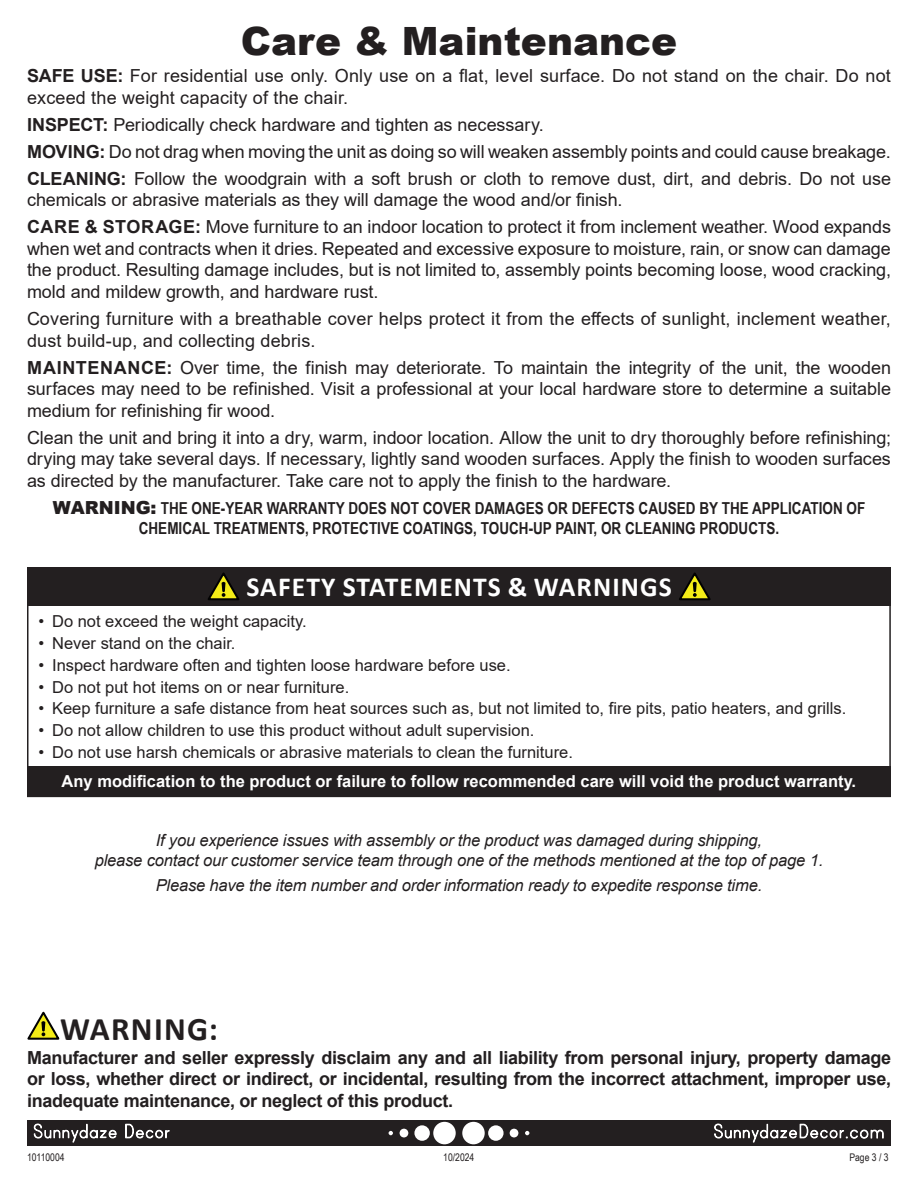
<style>
.page{position:relative;width:918px;height:1188px;background:#fff}
.page>*{position:absolute;margin:0;border:0;box-sizing:border-box;transform-origin:0 0}
.t1{font:900 39px "Arial";color:#231f20}
.t2{font:700 33px "Calibri";letter-spacing:.04em;color:#231f20}
.t3{font:700 27.6px "Calibri";letter-spacing:.04em;color:#fff}
.t4{font:18px/21.6px "Arial";letter-spacing:-.005em;color:#231f20}
.t5{font:700 18px/21.6px "Arial";letter-spacing:-.02em;color:#231f20;text-align:justify}
.t6{font:16.5px "Arial";color:#231f20}
.t7{font:italic 16.5px/19.8px "Arial";letter-spacing:-.01em;color:#231f20;text-align:center}
.t8{font:700 16.5px/19.8px "Arial Narrow";color:#231f20;text-align:center}
.t9{font:700 16.5px "Arial";color:#fff}
.t10{font:10.5px "Arial Narrow";color:#231f20}
.s1{font-weight:700}
.s2{font-family:"Arial";font-weight:900;font-size:18px}
</style>
<div class="page">
<div style="left:27px;top:1120px;width:864px;height:26px;background:#231f20"></div>
<div style="left:462px;top:1122px;width:23px;height:22px;background:#fff;border-radius:50%"></div>
<div style="left:488px;top:1125px;width:16px;height:16px;background:#fff;border-radius:50%"></div>
<div style="left:510px;top:1129px;width:8px;height:8px;background:#fff;border-radius:50%"></div>
<svg style="left:525px;top:1131px;width:4px;height:4px"></svg>
<div style="left:433px;top:1122px;width:23px;height:22px;background:#fff;border-radius:50%"></div>
<div style="left:414px;top:1125px;width:16px;height:16px;background:#fff;border-radius:50%"></div>
<div style="left:400px;top:1129px;width:8px;height:8px;background:#fff;border-radius:50%"></div>
<svg style="left:389px;top:1131px;width:4px;height:4px"></svg>
<svg style="left:34px;top:1123px;width:83px;height:20px"></svg>
<svg style="left:125px;top:1124px;width:45px;height:15px"></svg>
<svg style="left:714px;top:1123px;width:170px;height:20px"></svg>
<svg style="left:27px;top:1012px;width:32px;height:28px"></svg>
<div style="left:27px;top:766px;width:864px;height:31px;background:#231f20"></div>
<div style="left:27px;top:567px;width:864px;height:39px;background:#231f20"></div>
<svg style="left:208px;top:572px;width:31px;height:28px"></svg>
<svg style="left:679px;top:572px;width:32px;height:28px"></svg>
<p class="t1" style="left:241px;top:13px;width:438px">Care &amp; Maintenance</p>
<p class="t4" style="left:27px;top:65px;width:865px"><span class="s1">SAFE USE:</span> For residential use only. Only use on a flat, level surface. Do not stand on the chair. Do not exceed the weight capacity of the chair.</p>
<p class="t4" style="left:27px;top:113px;width:518px"><span class="s1">INSPECT:</span> Periodically check hardware and tighten as necessary.</p>
<p class="t4" style="left:27px;top:140px;width:865px"><span class="s1">MOVING:</span> Do not drag when moving the unit as doing so will weaken assembly points and could cause breakage.</p>
<p class="t4" style="left:27px;top:167px;width:866px"><span class="s1">CLEANING:</span> Follow the woodgrain with a soft brush or cloth to remove dust, dirt, and debris. Do not use chemicals or abrasive materials as they will damage the wood and/or finish.</p>
<p class="t4" style="left:27px;top:216px;width:866px;text-align:justify"><span class="s1">CARE &amp; STORAGE:</span> Move furniture to an indoor location to protect it from inclement weather. Wood expands when wet and contracts when it dries. Repeated and excessive exposure to moisture, rain, or snow can damage the product. Resulting damage includes, but is not limited to, assembly points becoming loose, wood cracking, mold and mildew growth, and hardware rust.</p>
<p class="t4" style="left:27px;top:308px;width:865px">Covering furniture with a breathable cover helps protect it from the effects of sunlight, inclement weather, dust build-up, and collecting debris.</p>
<p class="t4" style="left:27px;top:356px;width:866px;text-align:justify"><span class="s1">MAINTENANCE:</span> Over time, the finish may deteriorate. To maintain the integrity of the unit, the wooden surfaces may need to be refinished. Visit a professional at your local hardware store to determine a suitable medium for refinishing fir wood.</p>
<p class="t4" style="left:27px;top:426px;width:866px;text-align:justify">Clean the unit and bring it into a dry, warm, indoor location. Allow the unit to dry thoroughly before refinishing; drying may take several days. If necessary, lightly sand wooden surfaces. Apply the finish to wooden surfaces as directed by the manufacturer. Take care not to apply the finish to the hardware.</p>
<p class="t8" style="left:53px;top:497px;width:814px"><span class="s2">WARNING:</span> THE ONE-YEAR WARRANTY DOES NOT COVER DAMAGES OR DEFECTS CAUSED BY THE APPLICATION OF<br>CHEMICAL TREATMENTS, PROTECTIVE COATINGS, TOUCH-UP PAINT, OR CLEANING PRODUCTS.</p>
<p class="t3" style="left:246px;top:567px;width:427px">SAFETY STATEMENTS &amp; WARNINGS</p>
<p class="t6" style="left:39px;top:609px;width:270px">• Do not exceed the weight capacity.</p>
<p class="t6" style="left:39px;top:631px;width:198px">• Never stand on the chair.</p>
<p class="t6" style="left:39px;top:653px;width:474px">• Inspect hardware often and tighten loose hardware before use.</p>
<p class="t6" style="left:39px;top:675px;width:312px">• Do not put hot items on or near furniture.</p>
<p class="t6" style="left:39px;top:697px;width:809px">• Keep furniture a safe distance from heat sources such as, but not limited to, fire pits, patio heaters, and grills.</p>
<p class="t6" style="left:39px;top:719px;width:497px">• Do not allow children to use this product without adult supervision.</p>
<p class="t6" style="left:39px;top:741px;width:536px">• Do not use harsh chemicals or abrasive materials to clean the furniture.</p>
<p class="t9" style="left:62px;top:770px;width:796px">Any modification to the product or failure to follow recommended care will void the product warranty.</p>
<p class="t7" style="left:95px;top:831px;width:730px">If you experience issues with assembly or the product was damaged during shipping,<br>please contact our customer service team through one of the methods mentioned at the top of page 1.</p>
<p class="t7" style="left:156px;top:876px;width:608px">Please have the item number and order information ready to expedite response time.</p>
<p class="t2" style="left:60px;top:1005px;width:159px">WARNING:</p>
<p class="t5" style="left:27px;top:1047px;width:866px">Manufacturer and seller expressly disclaim any and all liability from personal injury, property damage or loss, whether direct or indirect, or incidental, resulting from the incorrect attachment, improper use, inadequate maintenance, or neglect of this product.</p>
<p class="t10" style="left:27px;top:1150px;width:39px">10110004</p>
<p class="t10" style="left:443px;top:1150px;width:33px">10/2024</p>
<p class="t10" style="left:849px;top:1150px;width:41px">Page 3 / 3</p>
</div>
